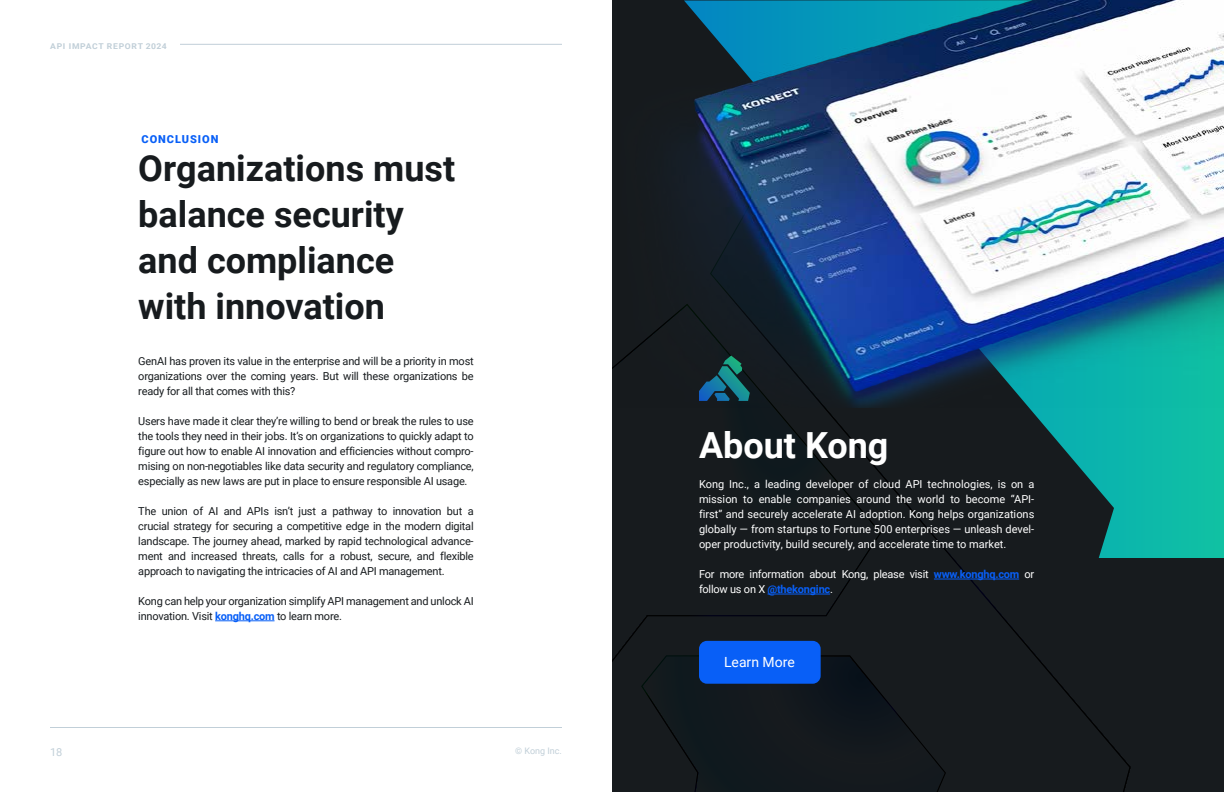
<style>
.page{position:relative;width:1224px;height:792px;background:#fff}
.page>*{position:absolute;margin:0;border:0;box-sizing:border-box;transform-origin:0 0}
.t1{font:700 36px/46px "Roboto";color:#171b1e}
.t2{font:700 36px "Roboto";color:#fff}
.t3{font:14px "Roboto";color:#fff}
.t4{font:11px/15px "Roboto";letter-spacing:-.02em;color:#171b1e;text-align:justify}
.t5{font:11px/15px "Roboto";letter-spacing:-.02em;color:#fff;text-align:justify}
.t6{font:900 11px "Roboto";letter-spacing:.085em;color:#085ff7}
.t7{font:11px "Roboto";color:#c1cfd8}
.t8{font:9px "Roboto";color:#c1cfd8}
.t9{font:700 8px "Roboto";letter-spacing:.085em;color:#c1cfd8;scale:1.07 1}
.s1{font-weight:700;color:#085ff7}
</style>
<div class="page">
<hr style="left:50px;top:727px;width:512px;height:1px;background:#c1cfd8">
<hr style="left:50px;top:44px;width:512px;height:1px;background:#c1cfd8">
<div style="left:50px;top:36px;width:130px;height:16px;background:#fff"></div>
<div style="left:881px;top:558px;width:343px;height:234px;background:#171b1e"></div>
<svg style="left:612px;top:304px;width:269px;height:488px;background:#14191d"></svg>
<svg style="left:684px;top:0;width:540px;height:558px;background:#134140"></svg>
<hr style="left:934px;top:579px;width:85px;height:1px;background:#085ff7">
<hr style="left:768px;top:594px;width:62px;height:1px;background:#085ff7">
<div style="left:699px;top:641px;width:122px;height:43px;background:#085ff7;border-radius:8px"></div>
<img style="left:617px;top:1px;width:607px;height:406px">
<svg style="left:699px;top:356px;width:51px;height:45px;background:#15505c"></svg>
<hr style="left:215px;top:621px;width:60px;height:1px;background:#085ff7">
<p class="t9" style="left:50px;top:40px;width:111px">API IMPACT REPORT 2024</p>
<p class="t6" style="left:142px;top:132px;width:78px">CONCLUSION</p>
<h1 class="t1" style="left:138px;top:144px;width:318px">Organizations must balance security and compliance with innovation</h1>
<p class="t4" style="left:138px;top:353px;width:337px">GenAI has proven its value in the enterprise and will be a priority in most organizations over the coming years. But will these organizations be ready for all that comes with this?</p>
<p class="t4" style="left:138px;top:413px;width:337px">Users have made it clear they’re willing to bend or break the rules to use the tools they need in their jobs. It’s on organizations to quickly adapt to figure out how to enable AI innovation and efficiencies without compro&shy;mising on non-negotiables like data security and regulatory compliance, especially as new laws are put in place to ensure responsible AI usage.</p>
<p class="t4" style="left:138px;top:503px;width:337px">The union of AI and APIs isn’t just a pathway to innovation but a crucial strategy for securing a competitive edge in the modern digital landscape. The journey ahead, marked by rapid technological advance&shy;ment and increased threats, calls for a robust, secure, and flexible approach to navigating the intricacies of AI and API management.</p>
<p class="t4" style="left:138px;top:593px;width:337px">Kong can help your organization simplify API management and unlock AI innovation. Visit <span class="s1">konghq.com</span> to learn more.</p>
<p class="t7" style="left:50px;top:744px;width:14px">18</p>
<p class="t8" style="left:515px;top:744px;width:48px">© Kong Inc.</p>
<h1 class="t2" style="left:699px;top:420px;width:191px">About Kong</h1>
<p class="t5" style="left:699px;top:476px;width:337px">Kong Inc., a leading developer of cloud API technologies, is on a mission to enable companies around the world to become “API&shy;first” and securely accelerate AI adoption. Kong helps organizations globally — from startups to Fortune 500 enterprises — unleash devel&shy;oper productivity, build securely, and accelerate time to market.</p>
<p class="t5" style="left:699px;top:566px;width:337px">For more information about Kong, please visit <span class="s1">www.konghq.com</span> or follow us on X <span class="s1">@thekonginc</span>.</p>
<p class="t3" style="left:724px;top:652px;width:72px">Learn More</p>
</div>
